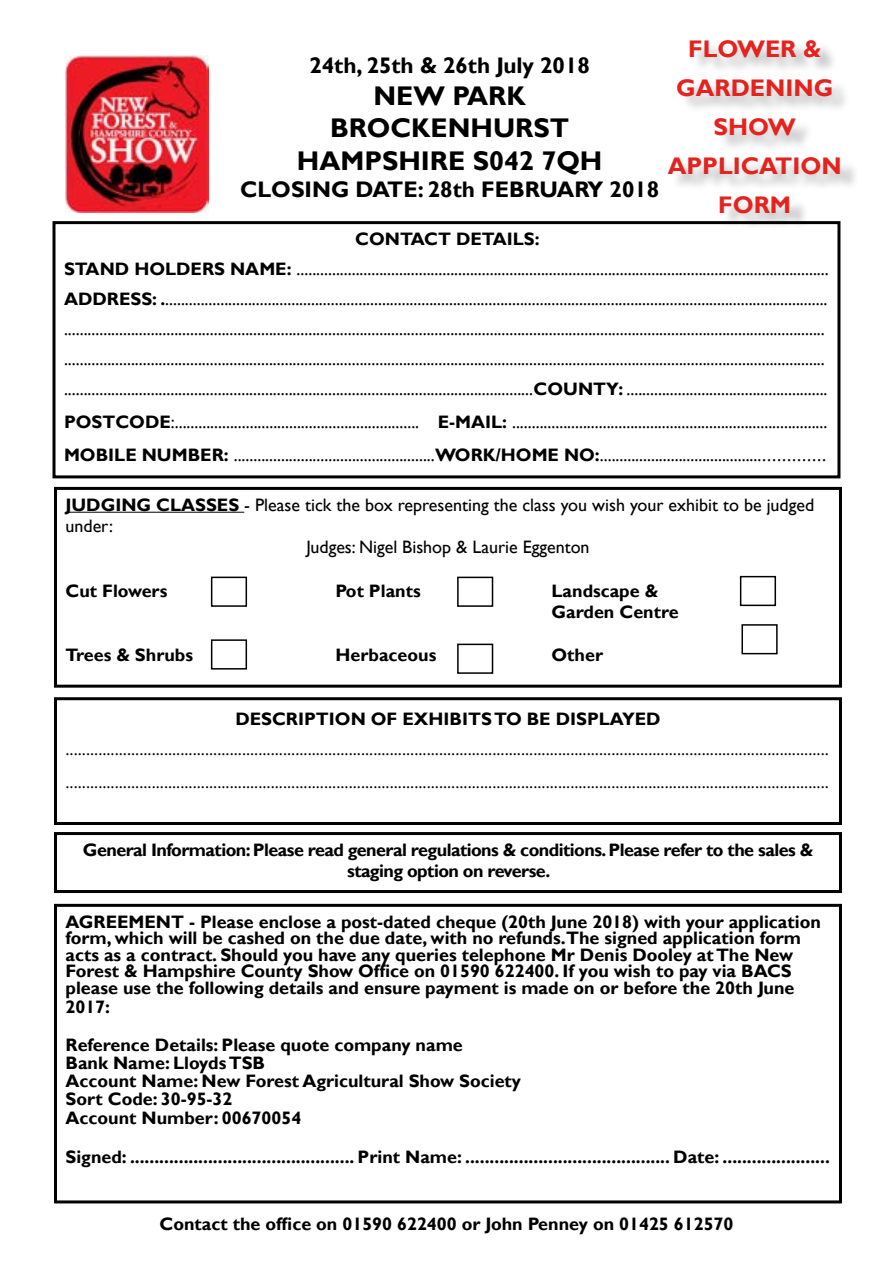
<style>
.page{position:relative;width:893px;height:1263px;background:#fff}
.page>*{position:absolute;margin:0;border:0;box-sizing:border-box;transform-origin:0 0}
.t1{font:700 27px/32.4px "Gill Sans";color:#000;text-align:center}
.t2{font:700 24px/39px "Gill Sans";color:#e5231e;text-align:center}
.t3{font:700 22.5px "Gill Sans";color:#000}
.t4{font:18px/30px "Gill Sans";color:#000;text-align:center}
.t5{font:700 18px/16.5px "Gill Sans";color:#000}
.t6{font:18px/33px "Minion Pro";color:#000}
.t7{font:700 18px/21px "Gill Sans";letter-spacing:-.03em;color:#000;text-align:center}
.s1{font-weight:700}
.s2{font-family:"Century Gothic"}
</style>
<div class="page">
<div style="left:671px;top:43px;width:188px;height:187px;background:#000;opacity:.25"></div>
<div style="left:52px;top:221px;width:788px;height:257px;border:3px solid #000"></div>
<hr style="left:66px;top:512px;width:178px;height:1px;background:#000">
<div style="left:54px;top:487px;width:788px;height:201px;border:3px solid #000"></div>
<div style="left:211px;top:577px;width:36px;height:30px;border:2px solid #000"></div>
<div style="left:457px;top:577px;width:36px;height:30px;border:2px solid #000"></div>
<div style="left:740px;top:576px;width:36px;height:30px;border:2px solid #000"></div>
<div style="left:54px;top:697px;width:788px;height:128px;border:3px solid #000"></div>
<div style="left:54px;top:832px;width:788px;height:61px;border:3px solid #000"></div>
<div style="left:211px;top:639px;width:36px;height:30px;border:2px solid #000"></div>
<div style="left:457px;top:644px;width:36px;height:30px;border:2px solid #000"></div>
<div style="left:741px;top:624px;width:37px;height:30px;border:2px solid #000"></div>
<div style="left:54px;top:904px;width:788px;height:299px;border:3px solid #000"></div>
<img style="left:65px;top:56px;width:143px;height:157px">
<h2 class="t2" style="left:668px;top:30px;width:175px">FLOWER &amp;<br>GARDENING<br>SHOW<br>APPLICATION<br>FORM</h2>
<p class="t4" style="left:64px;top:224px;width:766px"><span class="s1">CONTACT DETAILS:<br>STAND HOLDERS NAME:</span> .......................................................................................................................................<br><span class="s1">ADDRESS: .</span>........................................................................................................................................................................ ................................................................................................................................................................................................. ................................................................................................................................................................................................. .......................................................................................................................<span class="s1">COUNTY:</span> ...................................................</p>
<p class="t4" style="left:64px;top:406px;width:765px;line-height:33px;text-align:left"><span class="s1">POSTCODE</span>:.............................................................. <span class="s1">E-MAIL:</span> ................................................................................<br><span class="s1">MOBILE NUMBER:</span> ...................................................<span class="s1">WORK/HOME NO:</span>.........................................<span class="s2">.............</span></p>
<p class="t4" style="left:66px;top:490px;width:750px"><span class="s1">JUDGING CLASSES</span> - Please tick the box representing the class you wish your exhibit to be judged</p>
<p class="t4" style="left:66px;top:511px;width:49px">under:</p>
<p class="t4" style="left:306px;top:533px;width:285px">Judges: Nigel Bishop &amp; Laurie Eggenton</p>
<p class="t5" style="left:66px;top:583px;width:103px">Cut Flowers</p>
<p class="t5" style="left:336px;top:583px;width:87px">Pot Plants</p>
<p class="t5" style="left:552px;top:580px;width:129px;line-height:21.6px">Landscape &amp;<br>Garden Centre</p>
<p class="t5" style="left:66px;top:648px;width:129px">Trees &amp; Shrubs</p>
<p class="t5" style="left:336px;top:648px;width:102px">Herbaceous</p>
<p class="t5" style="left:552px;top:648px;width:53px">Other</p>
<p class="t3" style="left:309px;top:52px;width:282px">24th, 25th &amp; 26th July 2018</p>
<h1 class="t1" style="left:297px;top:80px;width:307px">NEW PARK<br>BROCKENHURST<br>HAMPSHIRE S042 7QH</h1>
<p class="t3" style="left:240px;top:176px;width:421px">CLOSING DATE: 28th FEBRUARY 2018</p>
<p class="t5" style="left:235px;top:711px;width:427px">DESCRIPTION OF EXHIBITS TO BE DISPLAYED</p>
<p class="t6" style="left:66px;top:733px;width:765px">.......................................................................................................................................................................................... ..........................................................................................................................................................................................</p>
<p class="t7" style="left:83px;top:840px;width:732px">General Information: Please read general regulations &amp; conditions. Please refer to the sales &amp; staging option on reverse.</p>
<p class="t5" style="left:66px;top:914px;width:757px">AGREEMENT - Please enclose a post-dated cheque (20th June 2018) with your application form, which will be cashed on the due date, with no refunds.The signed application form acts as a contract. Should you have any queries telephone Mr Denis Dooley at The New Forest &amp; Hampshire County Show Office on 01590 622400. If you wish to pay via BACS please use the following details and ensure payment is made on or before the 20th June</p>
<p class="t5" style="left:66px;top:989px;width:399px;line-height:37.5px">2017:<br>Reference Details: Please quote company name</p>
<p class="t5" style="left:66px;top:1054px;width:457px;line-height:18.5px">Bank Name: Lloyds TSB<br>Account Name: New Forest Agricultural Show Society<br>Sort Code: 30-95-32<br>Account Number: 00670054</p>
<p class="t5" style="left:66px;top:1149px;width:766px">Signed: .............................................. Print Name: .......................................... Date: ......................</p>
<p class="t5" style="left:160px;top:1216px;width:575px">Contact the office on 01590 622400 or John Penney on 01425 612570</p>
</div>
